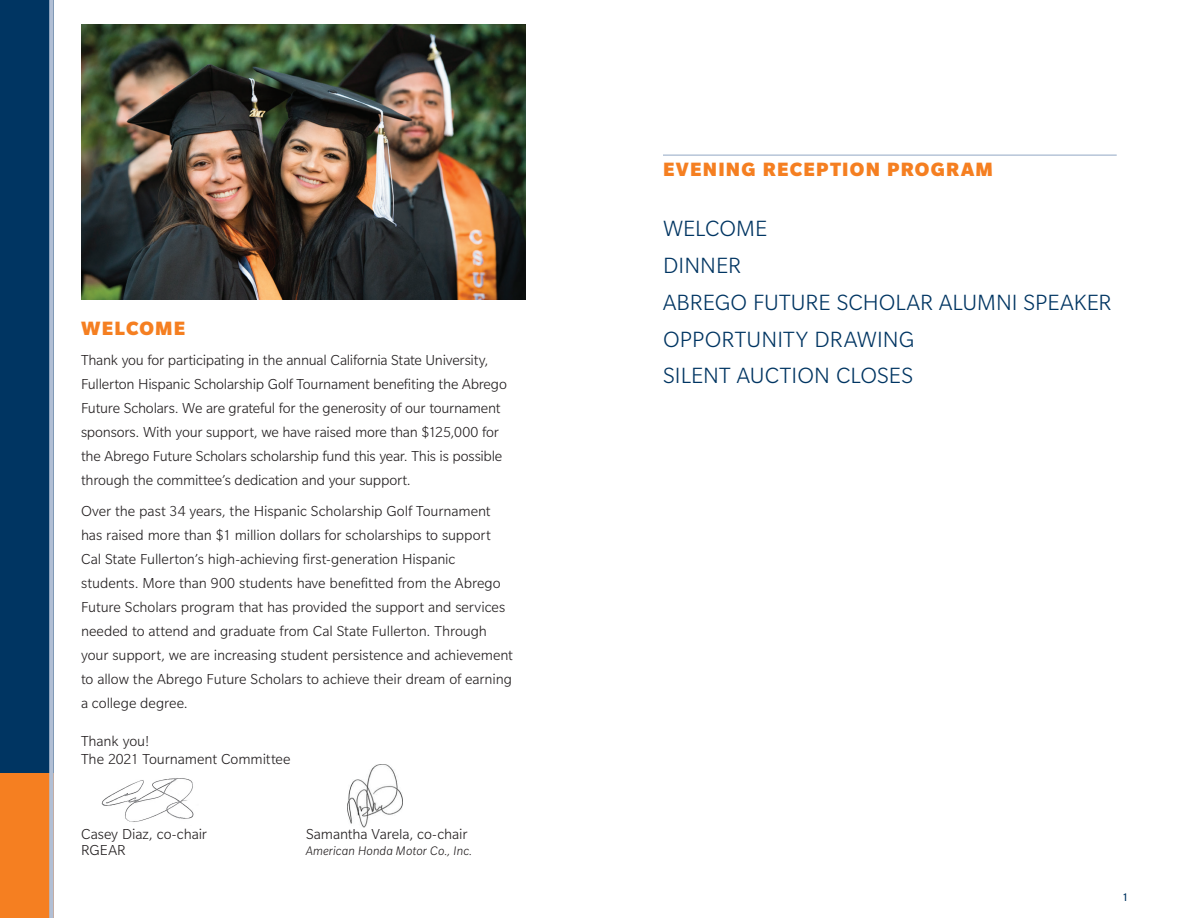
<style>
.page{position:relative;width:1188px;height:918px;background:#fff}
.page>*{position:absolute;margin:0;border:0;box-sizing:border-box;transform-origin:0 0}
.t1{font:300 24px/36.8px "Slate Pro";color:#003562}
.t2{font:900 21px "Slate Pro";letter-spacing:.06em;color:#f57f21}
.t3{font:300 15.75px/24px "Slate Pro";letter-spacing:-.005em;color:#231f20}
.t4{font:italic 300 13.5px "Slate Pro";letter-spacing:.005em;color:#231f20}
.t5{font:12px "Slate Pro";color:#003562}
</style>
<div class="page">
<div style="left:0;top:0;width:53px;height:774px;background:#003562"></div>
<div style="left:0;top:774px;width:53px;height:144px;background:#f57f21"></div>
<div style="left:49px;top:0;width:5px;height:918px;background:#b1bfd5"></div>
<img style="left:81px;top:25px;width:444px;height:274px">
<hr style="left:663px;top:155px;width:454px;height:1px;background:#92a7c4">
<img style="left:101px;top:778px;width:93px;height:44px">
<img style="left:347px;top:764px;width:56px;height:64px">
<h2 class="t2" style="left:81px;top:316px;width:106px">WELCOME</h2>
<p class="t3" style="left:81px;top:348px;width:427px">Thank you for participating in the annual California State University, Fullerton Hispanic Scholarship Golf Tournament benefiting the Abrego Future Scholars. We are grateful for the generosity of our tournament sponsors. With your support, we have raised more than $125,000 for the Abrego Future Scholars scholarship fund this year. This is possible through the committee’s dedication and your support.</p>
<p class="t3" style="left:81px;top:499px;width:434px">Over the past 34 years, the Hispanic Scholarship Golf Tournament has raised more than $1 million dollars for scholarships to support Cal State Fullerton’s high-achieving first-generation Hispanic students. More than 900 students have benefitted from the Abrego Future Scholars program that has provided the support and services needed to attend and graduate from Cal State Fullerton. Through your support, we are increasing student persistence and achievement to allow the Abrego Future Scholars to achieve their dream of earning a college degree.</p>
<p class="t3" style="left:81px;top:732px;width:211px;line-height:18px">Thank you!<br>The 2021 Tournament Committee</p>
<p class="t3" style="left:81px;top:822px;width:128px">Casey Diaz, co-chair</p>
<p class="t3" style="left:306px;top:822px;width:163px">Samantha Varela, co-chair</p>
<p class="t3" style="left:81px;top:838px;width:46px">RGEAR</p>
<p class="t4" style="left:306px;top:844px;width:168px">American Honda Motor Co., Inc.</p>
<h2 class="t2" style="left:663px;top:157px;width:331px">EVENING RECEPTION PROGRAM</h2>
<h1 class="t1" style="left:663px;top:210px;width:450px">WELCOME<br>DINNER<br>ABREGO FUTURE SCHOLAR ALUMNI SPEAKER<br>OPPORTUNITY DRAWING<br>SILENT AUCTION CLOSES</h1>
<p class="t5" style="left:1122px;top:891px;width:8px">1</p>
</div>
